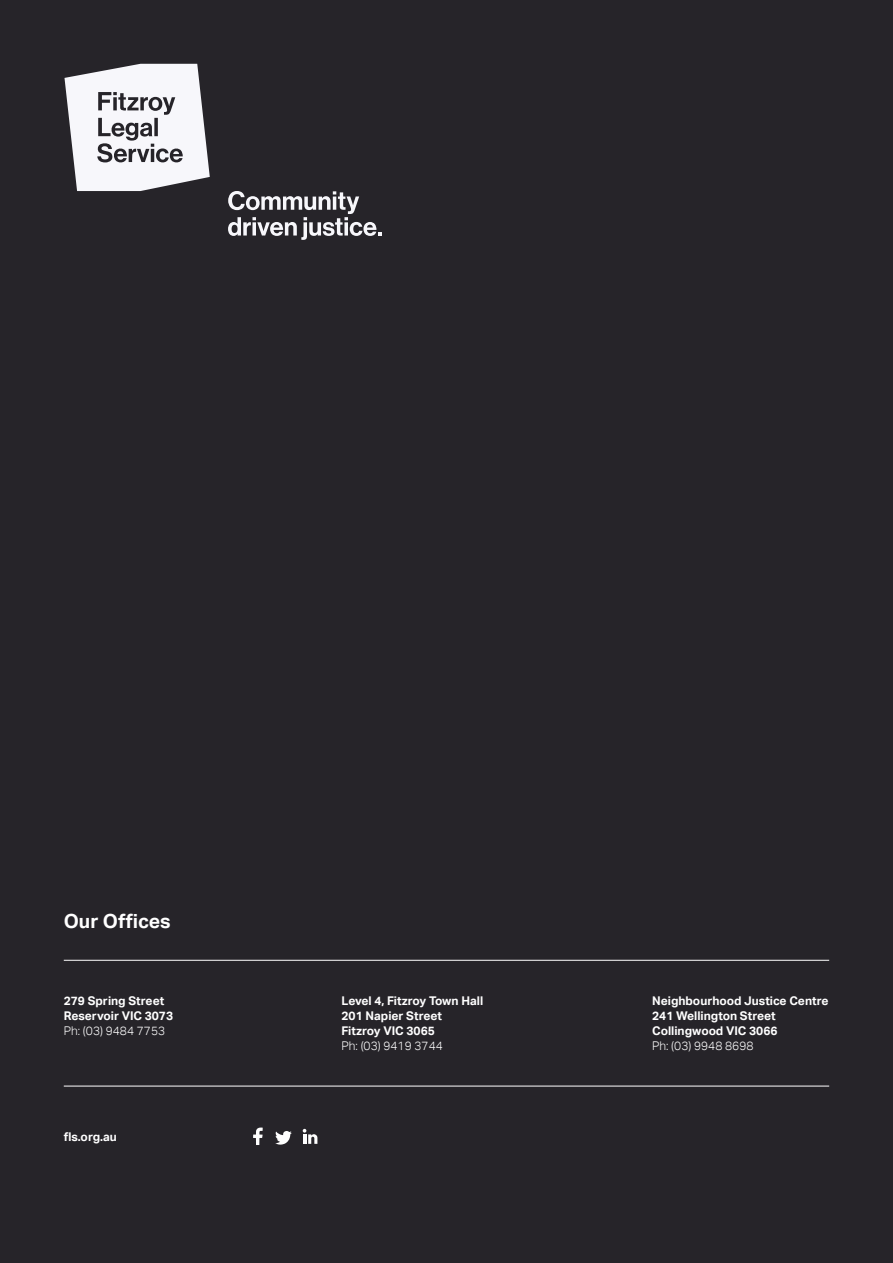
<style>
.page{position:relative;width:893px;height:1263px;background:#262429}
.page>*{position:absolute;margin:0;border:0;box-sizing:border-box;transform-origin:0 0}
.t1{font:700 19.5px "Aktiv Grotesk";color:#fff}
.t2{font:700 12px/15px "Aktiv Grotesk";color:#fff}
.t3{font:300 12px "Aktiv Grotesk";color:#fff}
</style>
<div class="page">
<svg style="left:253px;top:1127px;width:10px;height:18px"></svg>
<svg style="left:275px;top:1131px;width:17px;height:14px"></svg>
<svg style="left:303px;top:1129px;width:14px;height:15px"></svg>
<hr style="left:64px;top:1086px;width:765px;height:1px;background:#fff">
<hr style="left:64px;top:960px;width:765px;height:1px;background:#fff">
<svg style="left:64px;top:64px;width:146px;height:127px"></svg>
<svg style="left:228px;top:191px;width:154px;height:49px"></svg>
<h1 class="t1" style="left:64px;top:910px;width:108px">Our Offices</h1>
<p class="t2" style="left:64px;top:993px;width:111px">279 Spring Street<br>Reservoir VIC 3073</p>
<p class="t3" style="left:64px;top:1024px;width:103px">Ph: (03) 9484 7753</p>
<p class="t2" style="left:64px;top:1129px;width:55px">fls.org.au</p>
<p class="t2" style="left:341px;top:993px;width:143px">Level 4, Fitzroy Town Hall<br>201 Napier Street<br>Fitzroy VIC 3065</p>
<p class="t3" style="left:341px;top:1039px;width:103px">Ph: (03) 9419 3744</p>
<p class="t2" style="left:652px;top:993px;width:178px">Neighbourhood Justice Centre<br>241 Wellington Street<br>Collingwood VIC 3066</p>
<p class="t3" style="left:652px;top:1039px;width:103px">Ph: (03) 9948 8698</p>
</div>
